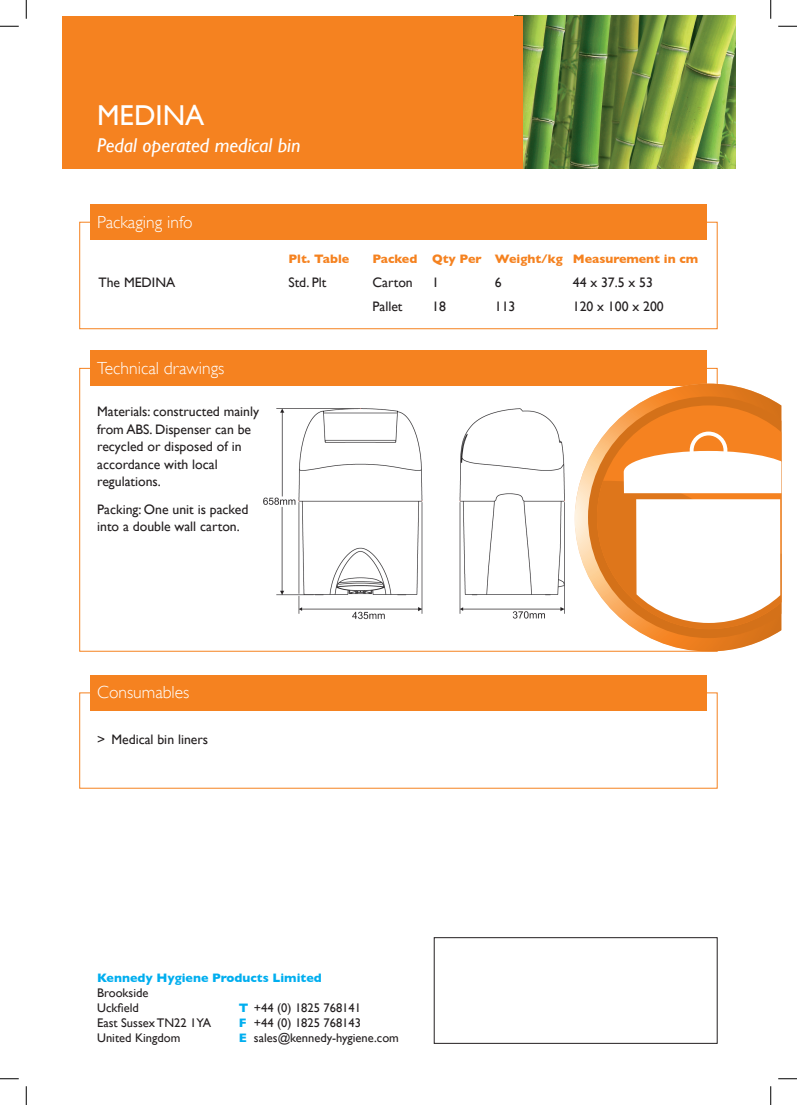
<style>
.page{position:relative;width:797px;height:1105px;background:#fff}
.page>*{position:absolute;margin:0;border:0;box-sizing:border-box;transform-origin:0 0}
.A_heading{font:28.75px "Gill Sans";color:#fff}
.A_sub_head{font:italic 20px "Gill Sans";color:#fff}
.B_heading_white{font:300 17.5px "Gill Sans";color:#fff}
.sm_body_text{font:13.75px/17.5px "Gill Sans";color:#231f20}
.bullets{font:13.75px "Gill Sans";color:#231f20}
.kennedy_address{font:12.5px/15px "Gill Sans";color:#231f20}
.D_heading_copy{font:700 12.5px "Gill Sans";color:#f58220}
.s1{font-weight:700;color:#00aeef}
</style>
<div class="page">
<div style="left:79px;top:222px;width:638px;height:107px;border:1px solid #f58220"></div>
<div style="left:90px;top:204px;width:617px;height:35px;background:#f58220"></div>
<div style="left:90px;top:675px;width:617px;height:35px;background:#f58220"></div>
<div style="left:90px;top:350px;width:617px;height:36px;background:#f58220"></div>
<div style="left:434px;top:937px;width:283px;height:107px;border:1px solid #231f20"></div>
<img style="left:263px;top:408px;width:302px;height:212px">
<svg style="left:574px;top:384px;width:194px;height:267px"></svg>
<svg style="left:588px;top:396px;width:193px;height:242px"></svg>
<svg style="left:597px;top:405px;width:184px;height:46px;background:#f08e38"></svg>
<svg style="left:597px;top:451px;width:184px;height:178px"></svg>
<div style="left:689px;top:432px;width:38px;height:37px;border:4px solid #fff;border-radius:50%"></div>
<img style="left:522px;top:16px;width:213px;height:153px">
<div style="left:62px;top:16px;width:460px;height:153px;background:#f58220"></div>
<svg style="left:0;top:25px;width:19px;height:2px"></svg>
<svg style="left:778px;top:25px;width:19px;height:2px"></svg>
<svg style="left:0;top:1078px;width:19px;height:1px"></svg>
<svg style="left:778px;top:1078px;width:19px;height:1px"></svg>
<svg style="left:25px;top:0;width:2px;height:19px"></svg>
<svg style="left:25px;top:1086px;width:2px;height:19px"></svg>
<svg style="left:770px;top:0;width:1px;height:19px"></svg>
<svg style="left:770px;top:1086px;width:1px;height:19px"></svg>
<p class="A_heading" style="left:97px;top:98px;width:109px">MEDINA</p>
<p class="A_sub_head" style="left:97px;top:134px;width:205px">Pedal operated medical bin</p>
<p class="B_heading_white" style="left:97px;top:212px;width:97px">Packaging info</p>
<p class="D_heading_copy" style="left:288px;top:252px;width:62px">Plt. Table</p>
<p class="D_heading_copy" style="left:372px;top:252px;width:46px">Packed</p>
<p class="D_heading_copy" style="left:432px;top:252px;width:51px">Qty Per</p>
<p class="D_heading_copy" style="left:495px;top:252px;width:69px">Weight/kg</p>
<p class="D_heading_copy" style="left:573px;top:252px;width:127px">Measurement in cm</p>
<p class="sm_body_text" style="left:98px;top:273px;width:78px">The MEDINA</p>
<p class="sm_body_text" style="left:288px;top:273px;width:39px">Std. Plt</p>
<p class="sm_body_text" style="left:372px;top:273px;width:42px">Carton</p>
<p class="sm_body_text" style="left:432px;top:273px;width:8px">1</p>
<p class="sm_body_text" style="left:495px;top:273px;width:8px">6</p>
<p class="sm_body_text" style="left:573px;top:273px;width:82px">44 x 37.5 x 53</p>
<p class="sm_body_text" style="left:372px;top:297px;width:32px">Pallet</p>
<p class="sm_body_text" style="left:432px;top:297px;width:15px">18</p>
<p class="sm_body_text" style="left:495px;top:297px;width:22px">113</p>
<p class="sm_body_text" style="left:573px;top:297px;width:92px">120 x 100 x 200</p>
<p class="B_heading_white" style="left:97px;top:358px;width:129px">Technical drawings</p>
<p class="sm_body_text" style="left:97px;top:403px;width:163px">Materials: constructed mainly from ABS. Dispenser can be recycled or disposed of in accordance with local regulations.</p>
<p class="sm_body_text" style="left:97px;top:500px;width:153px">Packing: One unit is packed into a double wall carton.</p>
<p class="B_heading_white" style="left:97px;top:682px;width:94px">Consumables</p>
<p class="bullets" style="left:97px;top:731px;width:113px">&gt; Medical bin liners</p>
<p class="kennedy_address" style="left:97px;top:970px;width:226px"><span class="s1">Kennedy Hygiene Products Limited<br></span>Brookside<br>Uckfield<br>East Sussex TN22 1YA<br>United Kingdom</p>
<p class="kennedy_address" style="left:239px;top:1000px;width:161px"><span class="s1">T</span> +44 (0) 1825 768141<br><span class="s1">F</span> +44 (0) 1825 768143<br><span class="s1">E</span> sales@kennedy-hygiene.com</p>
</div>
